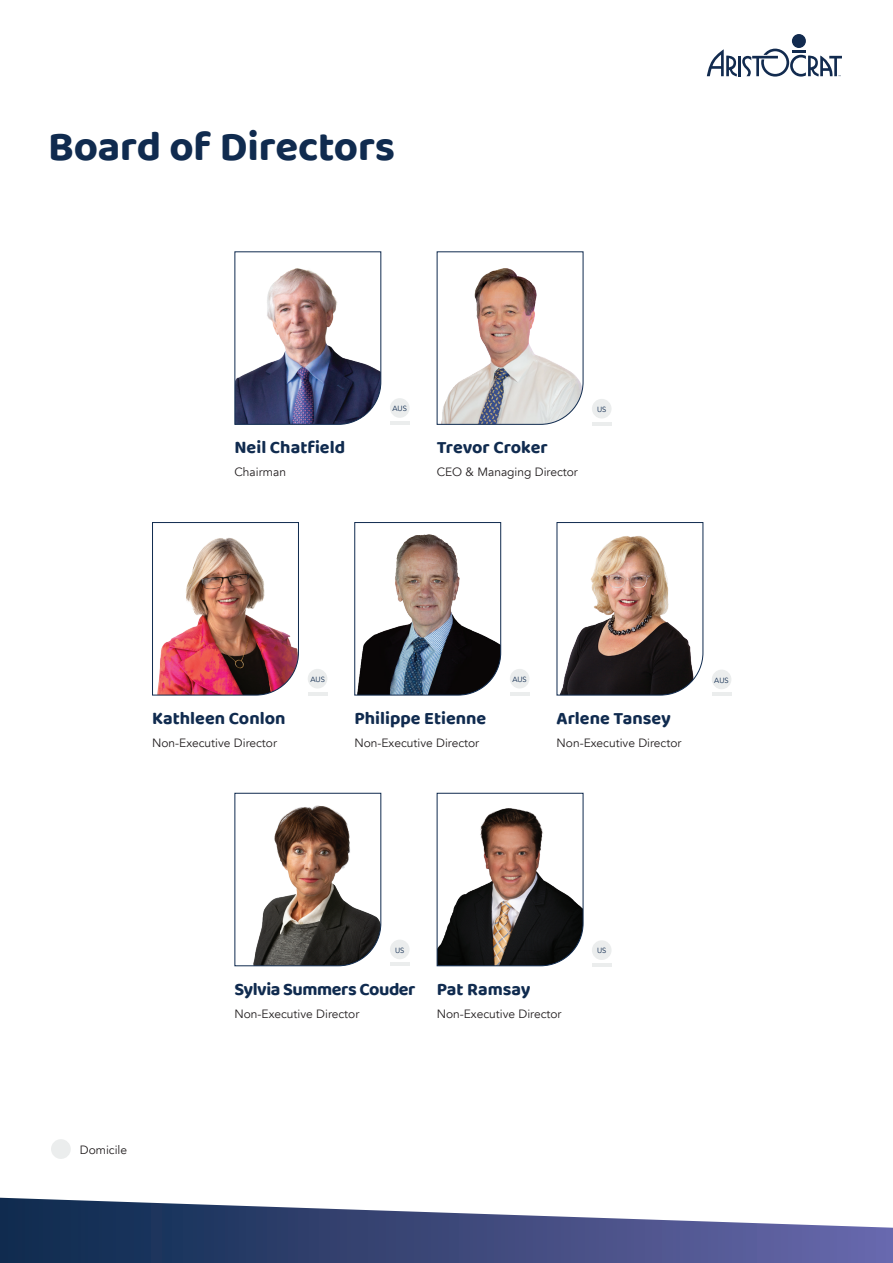
<style>
.page{position:relative;width:893px;height:1263px;background:#fff}
.page>*{position:absolute;margin:0;border:0;box-sizing:border-box;transform-origin:0 0}
.t1{font:700 42px "Baloo Thambi 2";letter-spacing:-.005em;color:#102b4f}
.t2{font:700 18px "Baloo Thambi 2";color:#102b4f}
.t3{font:700 18px "Baloo Thambi 2";letter-spacing:-.025em;color:#102b4f}
.t4{font:12px "Avenir";color:#231f20}
.t5{font:7.5px "Avenir";color:#102b4f}
</style>
<div class="page">
<div style="left:792px;top:34px;width:14px;height:14px;background:#122b4f;border-radius:50%"></div>
<svg style="left:707px;top:49px;width:135px;height:28px"></svg>
<img style="left:152px;top:522px;width:147px;height:174px">
<svg style="left:354px;top:522px;width:147px;height:174px"></svg>
<img style="left:556px;top:522px;width:148px;height:174px">
<hr style="left:308px;top:692px;width:19px;height:3px;background:#ebeded">
<div style="left:308px;top:669px;width:19px;height:19px;background:#ebeded;border-radius:50%"></div>
<hr style="left:510px;top:692px;width:19px;height:3px;background:#ebeded">
<div style="left:510px;top:669px;width:19px;height:19px;background:#ebeded;border-radius:50%"></div>
<hr style="left:712px;top:692px;width:19px;height:4px;background:#ebeded">
<div style="left:712px;top:670px;width:19px;height:19px;background:#ebeded;border-radius:50%"></div>
<img style="left:234px;top:251px;width:148px;height:174px">
<svg style="left:436px;top:251px;width:148px;height:174px"></svg>
<hr style="left:390px;top:421px;width:20px;height:4px;background:#ebeded">
<div style="left:390px;top:398px;width:20px;height:20px;background:#ebeded;border-radius:50%"></div>
<hr style="left:592px;top:422px;width:20px;height:3px;background:#ebeded">
<div style="left:592px;top:399px;width:20px;height:19px;background:#ebeded;border-radius:50%"></div>
<svg style="left:234px;top:792px;width:148px;height:174px"></svg>
<svg style="left:436px;top:792px;width:148px;height:174px"></svg>
<hr style="left:390px;top:962px;width:20px;height:4px;background:#ebeded">
<div style="left:390px;top:939px;width:20px;height:20px;background:#ebeded;border-radius:50%"></div>
<hr style="left:592px;top:963px;width:20px;height:4px;background:#ebeded">
<div style="left:592px;top:940px;width:20px;height:20px;background:#ebeded;border-radius:50%"></div>
<svg style="left:0;top:1198px;width:893px;height:65px"></svg>
<div style="left:51px;top:1139px;width:20px;height:20px;background:#ebeded;border-radius:50%"></div>
<h1 class="t1" style="left:48px;top:115px;width:349px">Board of Directors</h1>
<h2 class="t2" style="left:234px;top:434px;width:112px">Neil Chatfield</h2>
<p class="t4" style="left:234px;top:465px;width:53px">Chairman</p>
<p class="t5" style="left:392px;top:404px;width:16px">AUS</p>
<p class="t5" style="left:597px;top:405px;width:11px">US</p>
<h2 class="t2" style="left:437px;top:434px;width:113px">Trevor Croker</h2>
<p class="t4" style="left:437px;top:465px;width:143px">CEO &amp; Managing Director</p>
<h2 class="t2" style="left:152px;top:705px;width:135px">Kathleen Conlon</h2>
<p class="t4" style="left:152px;top:735px;width:126px">Non-Executive Director</p>
<p class="t5" style="left:310px;top:674px;width:16px">AUS</p>
<h2 class="t2" style="left:354px;top:705px;width:133px">Philippe Etienne</h2>
<p class="t4" style="left:354px;top:735px;width:126px">Non-Executive Director</p>
<p class="t5" style="left:512px;top:675px;width:16px">AUS</p>
<p class="t5" style="left:714px;top:675px;width:16px">AUS</p>
<h2 class="t2" style="left:557px;top:705px;width:116px">Arlene Tansey</h2>
<p class="t4" style="left:557px;top:735px;width:126px">Non-Executive Director</p>
<p class="t5" style="left:395px;top:945px;width:11px">US</p>
<p class="t5" style="left:597px;top:946px;width:11px">US</p>
<p class="t4" style="left:80px;top:1142px;width:49px">Domicile</p>
<h2 class="t3" style="left:234px;top:975px;width:183px">Sylvia Summers Couder</h2>
<p class="t4" style="left:234px;top:1006px;width:126px">Non-Executive Director</p>
<h2 class="t2" style="left:437px;top:975px;width:95px">Pat Ramsay</h2>
<p class="t4" style="left:437px;top:1006px;width:126px">Non-Executive Director</p>
</div>
